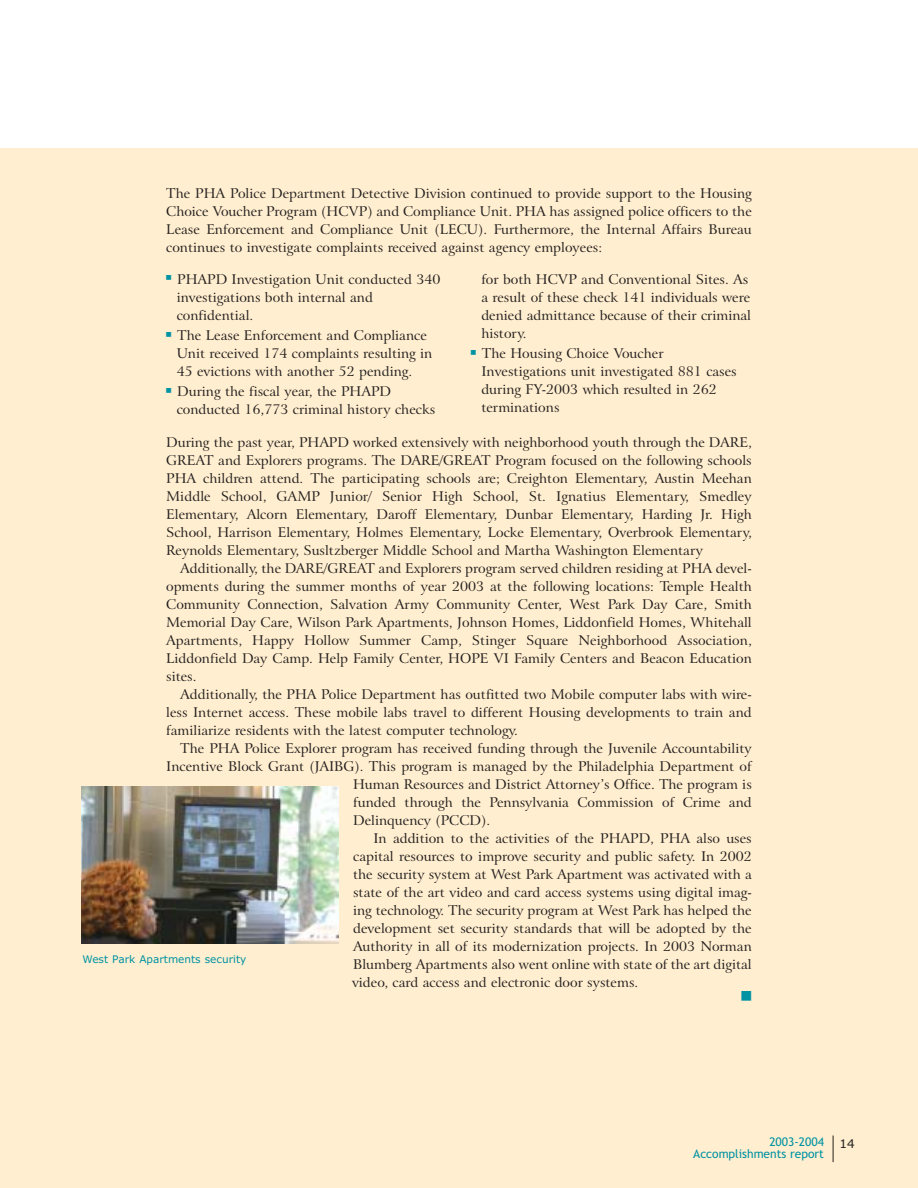
<style>
.page{position:relative;width:918px;height:1188px;background:#fff}
.page>*{position:absolute;margin:0;border:0;box-sizing:border-box;transform-origin:0 0}
.t1{font:13.5px/18px "Arrus BT";color:#231f1f}
.t2{font:12px "Trebuchet MS";color:#0093a4}
.t3{font:12px "Verdana";color:#231f1f}
.t4{font:10.5px "Verdana";color:#0093a4}
.t5{font:10.5px "Zapf Dingbats IT Cby BT";color:#0093a4}
</style>
<div class="page">
<div style="left:0;top:148px;width:918px;height:1040px;background:#ffeecf"></div>
<svg style="left:833px;top:1136px;width:1px;height:26px"></svg>
<img style="left:81px;top:786px;width:257px;height:157px">
<p class="t1" style="left:166px;top:186px;width:587px;text-align:justify">The PHA Police Department Detective Division continued to provide support to the Housing Choice Voucher Program (HCVP) and Compliance Unit. PHA has assigned police officers to the Lease Enforcement and Compliance Unit (LECU). Furthermore, the Internal Affairs Bureau continues to investigate complaints received against agency employees:</p>
<p class="t1" style="left:177px;top:272px;width:265px;text-indent:-10px"><sup>■</sup> PHAPD Investigation Unit conducted 340 investigations both internal and confidential.</p>
<p class="t1" style="left:177px;top:328px;width:257px;text-indent:-10px"><sup>■</sup> The Lease Enforcement and Compliance<br>Unit received 174 complaints resulting in<br>45 evictions with another 52 pending.</p>
<p class="t1" style="left:177px;top:384px;width:260px;text-indent:-10px"><sup>■</sup> During the fiscal year, the PHAPD conducted 16,773 criminal history checks</p>
<p class="t1" style="left:481px;top:272px;width:271px">for both HCVP and Conventional Sites. As a result of these check 141 individuals were denied admittance because of their criminal history.</p>
<p class="t1" style="left:481px;top:346px;width:257px;text-indent:-10px"><sup>■</sup> The Housing Choice Voucher<br>Investigations unit investigated 881 cases during FY-2003 which resulted in 262 terminations</p>
<p class="t1" style="left:166px;top:435px;width:587px;text-align:justify">During the past year, PHAPD worked extensively with neighborhood youth through the DARE, GREAT and Explorers programs. The DARE/GREAT Program focused on the following schools PHA children attend. The participating schools are; Creighton Elementary, Austin Meehan Middle School, GAMP Junior/ Senior High School, St. Ignatius Elementary, Smedley Elementary, Alcorn Elementary, Daroff Elementary, Dunbar Elementary, Harding Jr. High School, Harrison Elementary, Holmes Elementary, Locke Elementary, Overbrook Elementary, Reynolds Elementary, Susltzberger Middle School and Martha Washington Elementary</p>
<p class="t1" style="left:166px;top:561px;width:587px;text-align:justify;text-indent:14px">Additionally, the DARE/GREAT and Explorers program served children residing at PHA devel&shy;opments during the summer months of year 2003 at the following locations: Temple Health Community Connection, Salvation Army Community Center, West Park Day Care, Smith Memorial Day Care, Wilson Park Apartments, Johnson Homes, Liddonfield Homes, Whitehall Apartments, Happy Hollow Summer Camp, Stinger Square Neighborhood Association, Liddonfield Day Camp. Help Family Center, HOPE VI Family Centers and Beacon Education sites.</p>
<p class="t1" style="left:166px;top:687px;width:587px;text-align:justify;text-indent:14px">Additionally, the PHA Police Department has outfitted two Mobile computer labs with wire&shy;less Internet access. These mobile labs travel to different Housing developments to train and familiarize residents with the latest computer technology.</p>
<p class="t1" style="left:180px;top:741px;width:573px">The PHA Police Explorer program has received funding through the Juvenile Accountability</p>
<p class="t1" style="left:166px;top:759px;width:587px">Incentive Block Grant (JAIBG). This program is managed by the Philadelphia Department of</p>
<p class="t1" style="left:353px;top:777px;width:400px">Human Resources and District Attorney’s Office. The program is</p>
<p class="t1" style="left:353px;top:795px;width:400px">funded through the Pennsylvania Commission of Crime and</p>
<p class="t1" style="left:353px;top:813px;width:139px">Delinquency (PCCD).</p>
<p class="t1" style="left:373px;top:831px;width:380px">In addition to the activities of the PHAPD, PHA also uses</p>
<p class="t1" style="left:353px;top:849px;width:400px">capital resources to improve security and public safety. In 2002</p>
<p class="t1" style="left:353px;top:867px;width:400px">the security system at West Park Apartment was activated with a</p>
<p class="t1" style="left:353px;top:885px;width:400px">state of the art video and card access systems using digital imag-</p>
<p class="t1" style="left:353px;top:903px;width:400px">ing technology. The security program at West Park has helped the</p>
<p class="t1" style="left:353px;top:921px;width:400px">development set security standards that will be adopted by the</p>
<p class="t1" style="left:353px;top:939px;width:400px">Authority in all of its modernization projects. In 2003 Norman</p>
<p class="t1" style="left:353px;top:957px;width:400px">Blumberg Apartments also went online with state of the art digital</p>
<p class="t1" style="left:352px;top:975px;width:288px">video, card access and electronic door systems.</p>
<p class="t5" style="left:741px;top:991px;width:12px">■</p>
<p class="t4" style="left:82px;top:955px;width:165px">West Park Apartments security</p>
<p class="t2" style="left:769px;top:1137px;width:56px">2003-2004</p>
<p class="t3" style="left:840px;top:1139px;width:17px">14</p>
<p class="t2" style="left:693px;top:1149px;width:132px">Accomplishments report</p>
</div>
